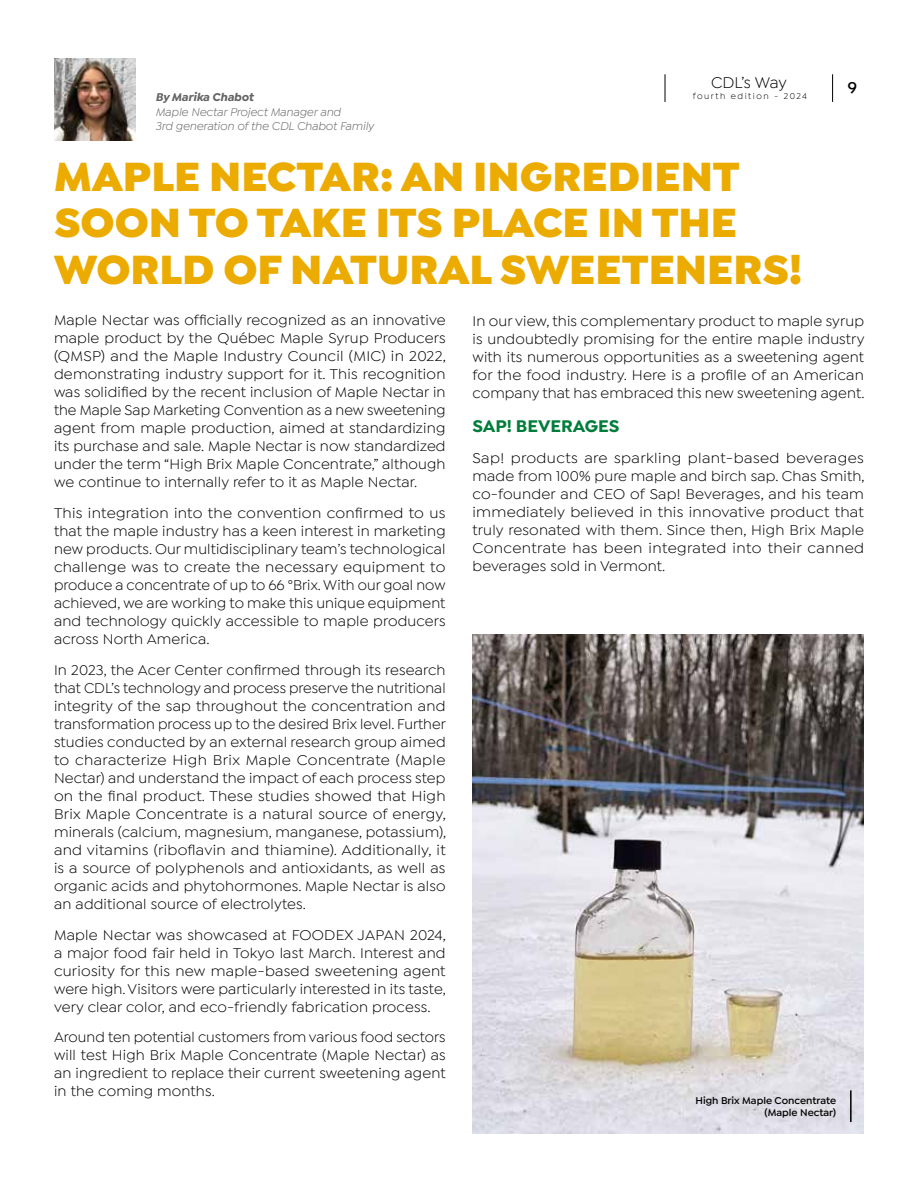
<style>
.page{position:relative;width:918px;height:1188px;background:#fff}
.page>*{position:absolute;margin:0;border:0;box-sizing:border-box;transform-origin:0 0}
.t1{font:900 43.5px/46.5px "Isidora Sans";color:#ecab00}
.t2{font:700 18px "Isidora Sans";color:#007d3a}
.t3{font:16.5px "Isidora Sans";letter-spacing:-.005em;color:#000}
.t4{font:600 16.5px "Isidora Sans";color:#000}
.t5{font:15px/18px "Isidora Sans";letter-spacing:.01em;color:#000;text-align:justify}
.t6{font:15px/18px "Isidora Sans";letter-spacing:.01em;color:#000;text-align:justify;scale:1.05 1}
.t7{font:italic 12px/14.4px "Isidora Sans";color:#626362}
.t8{font:italic 700 12px "Isidora Sans";color:#626362}
.t9{font:600 10.5px/12px "Isidora Sans";color:#000;text-align:right}
.t10{font:9px "Isidora Sans";letter-spacing:.17em;color:#000}
</style>
<div class="page">
<svg style="left:665px;top:74px;width:1px;height:28px"></svg>
<svg style="left:832px;top:74px;width:1px;height:28px"></svg>
<img style="left:54px;top:59px;width:82px;height:82px">
<img style="left:472px;top:634px;width:392px;height:500px">
<hr style="left:850px;top:1090px;width:2px;height:32px;background:#000">
<p class="t8" style="left:155px;top:90px;width:100px">By Marika Chabot</p>
<p class="t7" style="left:155px;top:105px;width:220px">Maple Nectar Project Manager and<br>3rd generation of the CDL Chabot Family</p>
<p class="t3" style="left:711px;top:74px;width:77px">CDL’s Way</p>
<p class="t10" style="left:693px;top:92px;width:116px">fourth edition - 2024</p>
<p class="t4" style="left:848px;top:78px;width:11px">9</p>
<h1 class="t1" style="left:54px;top:153px;width:750px">MAPLE NECTAR: AN INGREDIENT<br>SOON TO TAKE ITS PLACE IN THE<br>WORLD OF NATURAL SWEETENERS!</h1>
<p class="t5" style="left:54px;top:311px;width:393px">Maple Nectar was officially recognized as an innovative maple product by the Québec Maple Syrup Producers (QMSP) and the Maple Industry Council (MIC) in 2022, demonstrating industry support for it. This recognition was solidified by the recent inclusion of Maple Nectar in the Maple Sap Marketing Convention as a new sweetening agent from maple production, aimed at standardizing its purchase and sale. Maple Nectar is now standardized under the term “High Brix Maple Concentrate,” although we continue to internally refer to it as Maple Nectar.</p>
<p class="t6" style="left:54px;top:504px;width:375px">This integration into the convention confirmed to us that the maple industry has a keen interest in marketing new products. Our multidisciplinary team’s technological challenge was to create the necessary equipment to produce a concentrate of up to 66 °Brix. With our goal now achieved, we are working to make this unique equipment and technology quickly accessible to maple producers across North America.</p>
<p class="t5" style="left:54px;top:661px;width:394px">In 2023, the Acer Center confirmed through its research that CDL’s technology and process preserve the nutritional integrity of the sap throughout the concentration and transformation process up to the desired Brix level. Further studies conducted by an external research group aimed to characterize High Brix Maple Concentrate (Maple Nectar) and understand the impact of each process step on the final product. These studies showed that High Brix Maple Concentrate is a natural source of energy, minerals (calcium, magnesium, manganese, potassium), and vitamins (riboflavin and thiamine). Additionally, it is a source of polyphenols and antioxidants, as well as organic acids and phytohormones. Maple Nectar is also an additional source of electrolytes.</p>
<p class="t5" style="left:54px;top:926px;width:394px">Maple Nectar was showcased at FOODEX JAPAN 2024, a major food fair held in Tokyo last March. Interest and curiosity for this new maple-based sweetening agent were high. Visitors were particularly interested in its taste, very clear color, and eco-friendly fabrication process.</p>
<p class="t5" style="left:54px;top:1028px;width:393px">Around ten potential customers from various food sectors will test High Brix Maple Concentrate (Maple Nectar) as an ingredient to replace their current sweetening agent in the coming months.</p>
<p class="t5" style="left:472px;top:312px;width:394px">In our view, this complementary product to maple syrup is undoubtedly promising for the entire maple industry with its numerous opportunities as a sweetening agent for the food industry. Here is a profile of an American company that has embraced this new sweetening agent.</p>
<p class="t2" style="left:472px;top:415px;width:149px">SAP! BEVERAGES</p>
<p class="t6" style="left:472px;top:449px;width:375px">Sap! products are sparkling plant-based beverages made from 100% pure maple and birch sap. Chas Smith, co-founder and CEO of Sap! Beverages, and his team immediately believed in this innovative product that truly resonated with them. Since then, High Brix Maple Concentrate has been integrated into their canned beverages sold in Vermont.</p>
<p class="t9" style="left:696px;top:1095px;width:142px">High Brix Maple Concentrate (Maple Nectar)</p>
</div>
